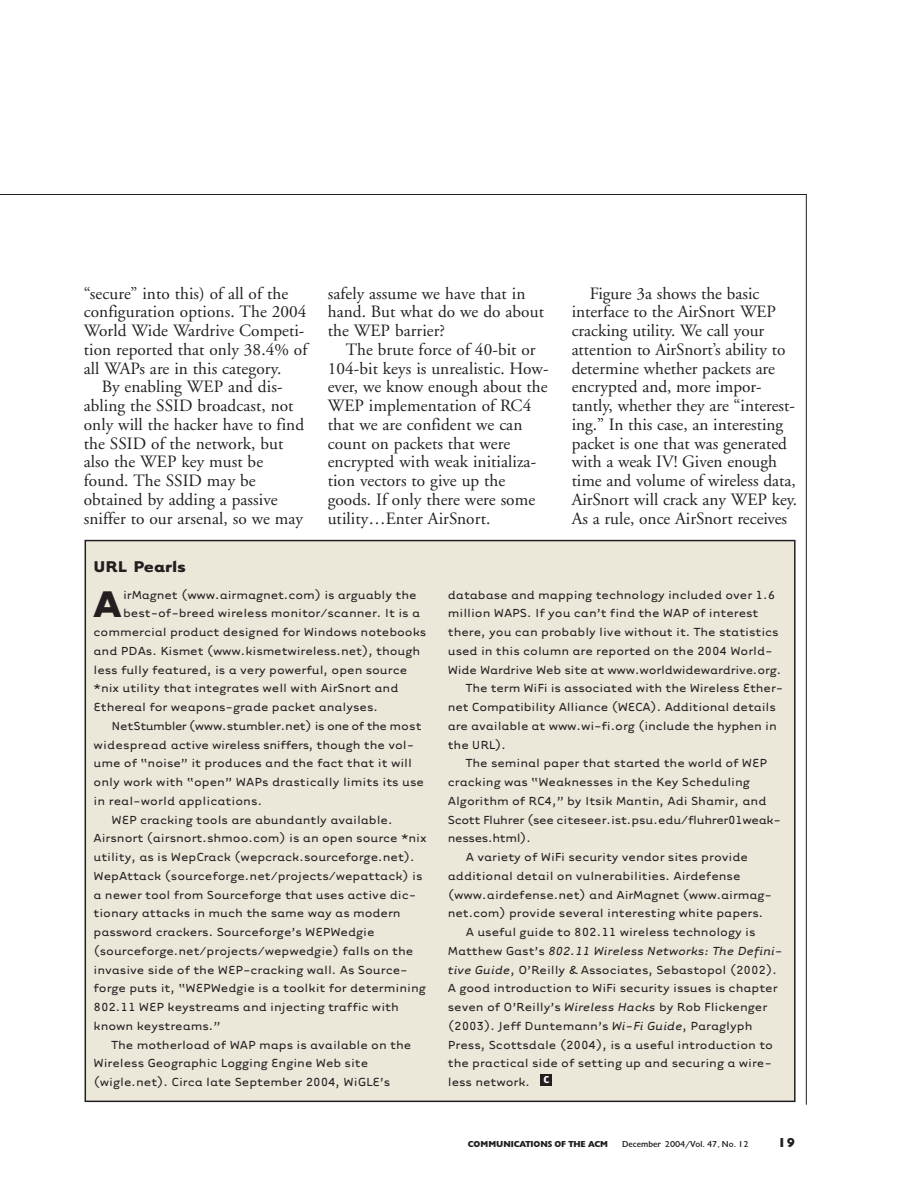
<style>
.page{position:relative;width:918px;height:1188px;background:#fff}
.page>*{position:absolute;margin:0;border:0;box-sizing:border-box;transform-origin:0 0}
.t1{font:700 42.75px "Tarzana Wide";color:#231f20}
.t2{font:700 18px "Tarzana Wide";color:#231f20}
.t3{font:17.25px/18.8px "Adobe Garamond";letter-spacing:.005em;color:#231f20}
.t4{font:13.5px "Tarzana Wide";letter-spacing:-.005em;color:#231f20}
.t5{font:13.5px "Tarzana Wide";letter-spacing:-.03em;color:#231f20}
.t6{font:italic 13.5px "Tarzana Wide";letter-spacing:-.005em;color:#231f20}
.t7{font:13.5px "Tarzana Wide";letter-spacing:-.025em;color:#231f20}
.t8{font:900 13.5px "Gill";color:#231f20}
.t9{font:9px "Gill";color:#231f20}
.t10{font:900 9px "Gill";color:#231f20}
.s1{font-style:normal}
.s2{font-style:italic}
</style>
<div class="page">
<hr style="left:0;top:194px;width:807px;height:1px;background:#231f20">
<hr style="left:806px;top:194px;width:1px;height:911px;background:#231f20">
<div style="left:85px;top:541px;width:710px;height:560px;background:#ebe7d9"></div>
<div style="left:540px;top:1074px;width:12px;height:12px;background:#231f20"></div>
<p class="t3" style="left:84px;top:285px;width:225px">“secure” into this) of all of the configuration options. The 2004<br>World Wide Wardrive Competi&shy;tion reported that only 38.4% of all WAPs are in this category.</p>
<p class="t3" style="left:84px;top:379px;width:222px;text-indent:18px">By enabling WEP and dis&shy;abling the SSID broadcast, not only will the hacker have to find the SSID of the network, but also the WEP key must be found. The SSID may be obtained by adding a passive sniffer to our arsenal, so we may</p>
<h2 class="t2" style="left:94px;top:560px;width:94px">URL Pearls</h2>
<p class="t3" style="left:328px;top:285px;width:218px">safely assume we have that in hand. But what do we do about the WEP barrier?</p>
<p class="t3" style="left:328px;top:342px;width:222px;text-indent:18px">The brute force of 40-bit or<br>104-bit keys is unrealistic. How&shy;ever, we know enough about the<br>WEP implementation of RC4 that we are confident we can count on packets that were encrypted with weak initializa&shy;tion vectors to give up the goods. If only there were some utility…Enter AirSnort.</p>
<p class="t3" style="left:572px;top:285px;width:227px;text-indent:18px">Figure 3a shows the basic interface to the AirSnort WEP cracking utility. We call your attention to AirSnort’s ability to determine whether packets are encrypted and, more impor&shy;tantly, whether they are “interest&shy;ing.” In this case, an interesting packet is one that was generated with a weak IV! Given enough time and volume of wireless data,<br>AirSnort will crack any WEP key.<br>As a rule, once AirSnort receives</p>
<h1 class="t1" style="left:94px;top:589px;width:29px">A</h1>
<p class="t4" style="left:123px;top:586px;width:295px">irMagnet (www.airmagnet.com) is arguably the</p>
<p class="t4" style="left:123px;top:605px;width:299px">best-of-breed wireless monitor/scanner. It is a</p>
<p class="t4" style="left:94px;top:623px;width:334px">commercial product designed for Windows notebooks</p>
<p class="t4" style="left:94px;top:642px;width:328px">and PDAs. Kismet (www.kismetwireless.net), though</p>
<p class="t4" style="left:94px;top:661px;width:315px">less fully featured, is a very powerful, open source</p>
<p class="t4" style="left:94px;top:680px;width:306px">*nix utility that integrates well with AirSnort and</p>
<p class="t4" style="left:94px;top:698px;width:286px">Ethereal for weapons-grade packet analyses.</p>
<p class="t7" style="left:112px;top:717px;width:312px">NetStumbler (www.stumbler.net) is one of the most</p>
<p class="t4" style="left:94px;top:736px;width:322px">widespread active wireless sniffers, though the vol-</p>
<p class="t4" style="left:94px;top:755px;width:320px">ume of “noise” it produces and the fact that it will</p>
<p class="t4" style="left:94px;top:773px;width:332px">only work with “open” WAPs drastically limits its use</p>
<p class="t4" style="left:94px;top:792px;width:170px">in real-world applications.</p>
<p class="t4" style="left:112px;top:811px;width:283px">WEP cracking tools are abundantly available.</p>
<p class="t4" style="left:94px;top:830px;width:335px">Airsnort (airsnort.shmoo.com) is an open source *nix</p>
<p class="t4" style="left:94px;top:848px;width:323px">utility, as is WepCrack (wepcrack.sourceforge.net).</p>
<p class="t4" style="left:94px;top:867px;width:331px">WepAttack (sourceforge.net/projects/wepattack) is</p>
<p class="t4" style="left:94px;top:886px;width:324px">a newer tool from Sourceforge that uses active dic-</p>
<p class="t4" style="left:94px;top:905px;width:309px">tionary attacks in much the same way as modern</p>
<p class="t4" style="left:94px;top:923px;width:283px">password crackers. Sourceforge’s WEPWedgie</p>
<p class="t4" style="left:94px;top:942px;width:321px">(sourceforge.net/projects/wepwedgie) falls on the</p>
<p class="t4" style="left:94px;top:961px;width:316px">invasive side of the WEP-cracking wall. As Source-</p>
<p class="t4" style="left:94px;top:980px;width:334px">forge puts it, “WEPWedgie is a toolkit for determining</p>
<p class="t4" style="left:94px;top:998px;width:307px">802.11 WEP keystreams and injecting traffic with</p>
<p class="t4" style="left:94px;top:1017px;width:129px">known keystreams.”</p>
<p class="t4" style="left:112px;top:1036px;width:301px">The motherload of WAP maps is available on the</p>
<p class="t4" style="left:94px;top:1055px;width:276px">Wireless Geographic Logging Engine Web site</p>
<p class="t4" style="left:94px;top:1073px;width:298px">(wigle.net). Circa late September 2004, WiGLE’s</p>
<p class="t4" style="left:448px;top:586px;width:329px">database and mapping technology included over 1.6</p>
<p class="t4" style="left:448px;top:605px;width:312px">million WAPS. If you can’t find the WAP of interest</p>
<p class="t4" style="left:448px;top:623px;width:332px">there, you can probably live without it. The statistics</p>
<p class="t4" style="left:448px;top:642px;width:326px">used in this column are reported on the 2004 World-</p>
<p class="t4" style="left:448px;top:661px;width:335px">Wide Wardrive Web site at www.worldwidewardrive.org.</p>
<p class="t4" style="left:466px;top:680px;width:319px">The term WiFi is associated with the Wireless Ether-</p>
<p class="t4" style="left:448px;top:698px;width:330px">net Compatibility Alliance (WECA). Additional details</p>
<p class="t4" style="left:448px;top:717px;width:331px">are available at www.wi-fi.org (include the hyphen in</p>
<p class="t4" style="left:448px;top:736px;width:60px">the URL).</p>
<p class="t4" style="left:466px;top:755px;width:303px">The seminal paper that started the world of WEP</p>
<p class="t4" style="left:448px;top:773px;width:304px">cracking was “Weaknesses in the Key Scheduling</p>
<p class="t4" style="left:448px;top:792px;width:320px">Algorithm of RC4,” by Itsik Mantin, Adi Shamir, and</p>
<p class="t5" style="left:448px;top:811px;width:335px">Scott Fluhrer (see citeseer.ist.psu.edu/fluhrer01weak-</p>
<p class="t5" style="left:448px;top:830px;width:85px">nesses.html).</p>
<p class="t4" style="left:466px;top:848px;width:284px">A variety of WiFi security vendor sites provide</p>
<p class="t4" style="left:448px;top:867px;width:294px">additional detail on vulnerabilities. Airdefense</p>
<p class="t4" style="left:448px;top:886px;width:326px">(www.airdefense.net) and AirMagnet (www.airmag-</p>
<p class="t4" style="left:448px;top:905px;width:317px">net.com) provide several interesting white papers.</p>
<p class="t4" style="left:466px;top:923px;width:291px">A useful guide to 802.11 wireless technology is</p>
<p class="t6" style="left:448px;top:942px;width:336px"><span class="s1">Matthew Gast’s</span> 802.11 Wireless Networks: The Defini-</p>
<p class="t4" style="left:448px;top:961px;width:331px"><span class="s2">tive Guide</span>, O’Reilly &amp; Associates, Sebastopol (2002).</p>
<p class="t4" style="left:448px;top:980px;width:331px">A good introduction to WiFi security issues is chapter</p>
<p class="t4" style="left:448px;top:998px;width:321px">seven of O’Reilly’s <span class="s2">Wireless Hacks</span> by Rob Flickenger</p>
<p class="t4" style="left:448px;top:1017px;width:306px">(2003). Jeff Duntemann’s <span class="s2">Wi-Fi Guide</span>, Paraglyph</p>
<p class="t4" style="left:448px;top:1036px;width:327px">Press, Scottsdale (2004), is a useful introduction to</p>
<p class="t4" style="left:448px;top:1055px;width:326px">the practical side of setting up and securing a wire-</p>
<p class="t4" style="left:448px;top:1073px;width:103px">less network. <sup>c</sup></p>
<p class="t10" style="left:468px;top:1141px;width:142px">COMMUNICATIONS OF THE ACM</p>
<p class="t9" style="left:622px;top:1141px;width:128px">December 2004/Vol. 47, No. 12</p>
<p class="t8" style="left:777px;top:1138px;width:19px">19</p>
</div>
